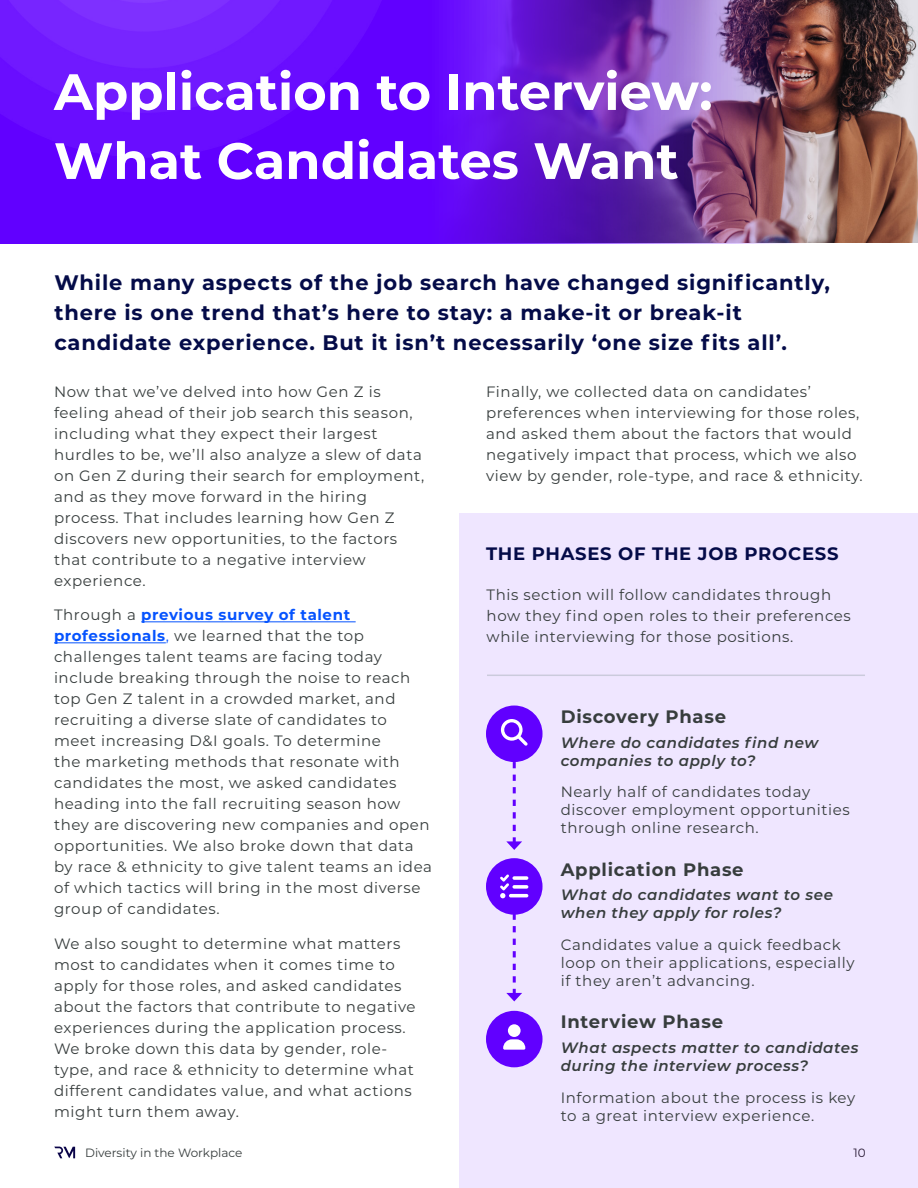
<style>
.page{position:relative;width:918px;height:1188px;background:#fff}
.page>*{position:absolute;margin:0;border:0;box-sizing:border-box;transform-origin:0 0}
.t1{font:700 51px/69px "Montserrat";color:#fff}
.Body_Headings{font:700 21px/30px "Montserrat";letter-spacing:.04em;color:#040b48}
.Box_Text_-_14pt{font:700 18px "Montserrat";letter-spacing:.04em;color:#373d3d}
.Body_Headings-2{font:700 18px "Montserrat";letter-spacing:.04em;color:#040b48}
.Body{font:15px/21px "Montserrat";letter-spacing:.04em;color:#373d3d}
.Box_Text_-_14pt-2{font:15px/18px "Montserrat";letter-spacing:.04em;color:#373d3d}
.Box_Text_-_14pt-3{font:italic 600 15px/18px "Montserrat";letter-spacing:.04em;color:#373d3d}
.t2{font:12px "Montserrat";color:#373d3d}
.t3{font:12px "Montserrat";color:#231f20}
.s1{font-weight:700;color:#0553fe}
.s2{color:#0553fe}
</style>
<div class="page">
<svg style="left:54px;top:1147px;width:21px;height:11px"></svg>
<div style="left:459px;top:513px;width:459px;height:675px;background:#efe6ff"></div>
<img style="left:0;top:0;width:918px;height:243px">
<hr style="left:487px;top:675px;width:378px;height:1px;background:#c0c2d1">
<div style="left:486px;top:706px;width:57px;height:56px;background:#6100ff;border-radius:50%"></div>
<div style="left:486px;top:858px;width:57px;height:57px;background:#6100ff;border-radius:50%"></div>
<img style="left:0;top:0;width:402px;height:157px">
<div style="left:486px;top:1011px;width:57px;height:56px;background:#6100ff;border-radius:50%"></div>
<svg style="left:503px;top:1024px;width:22px;height:26px"></svg>
<svg style="left:500px;top:875px;width:28px;height:23px"></svg>
<svg style="left:501px;top:719px;width:27px;height:27px"></svg>
<svg style="left:506px;top:762px;width:16px;height:88px"></svg>
<svg style="left:506px;top:914px;width:16px;height:87px"></svg>
<hr style="left:141px;top:621px;width:215px;height:1px;background:#0553fe">
<hr style="left:54px;top:642px;width:112px;height:1px;background:#0553fe">
<h1 class="t1" style="left:54px;top:55px;width:660px">Application to Interview:<br>What Candidates Want</h1>
<p class="Body_Headings" style="left:54px;top:267px;width:777px">While many aspects of the job search have changed significantly, there is one trend that’s here to stay: a make-it or break-it candidate experience. But it isn’t necessarily ‘one size fits all’.</p>
<p class="Body" style="left:54px;top:380px;width:372px">Now that we’ve delved into how Gen Z is feeling ahead of their job search this season, including what they expect their largest hurdles to be, we’ll also analyze a slew of data on Gen Z during their search for employment, and as they move forward in the hiring process. That includes learning how Gen Z discovers new opportunities, to the factors that contribute to a negative interview experience.</p>
<p class="Body" style="left:54px;top:604px;width:380px">Through a <span class="s1">previous survey of talent professionals</span><span class="s2">,</span> we learned that the top challenges talent teams are facing today include breaking through the noise to reach top Gen Z talent in a crowded market, and recruiting a diverse slate of candidates to meet increasing D&amp;I goals. To determine<br>the marketing methods that resonate with candidates the most, we asked candidates heading into the fall recruiting season how they are discovering new companies and open opportunities. We also broke down that data by race &amp; ethnicity to give talent teams an idea of which tactics will bring in the most diverse group of candidates.</p>
<p class="Body" style="left:54px;top:932px;width:363px">We also sought to determine what matters most to candidates when it comes time to apply for those roles, and asked candidates about the factors that contribute to negative experiences during the application process.<br>We broke down this data by gender, role&shy;type, and race &amp; ethnicity to determine what different candidates value, and what actions might turn them away.</p>
<p class="Body" style="left:486px;top:380px;width:378px">Finally, we collected data on candidates’ preferences when interviewing for those roles, and asked them about the factors that would negatively impact that process, which we also view by gender, role-type, and race &amp; ethnicity.</p>
<p class="Body_Headings-2" style="left:486px;top:541px;width:354px">THE PHASES OF THE JOB PROCESS</p>
<p class="Body" style="left:487px;top:584px;width:366px">This section will follow candidates through how they find open roles to their preferences while interviewing for those positions.</p>
<p class="Box_Text_-_14pt" style="left:561px;top:704px;width:167px">Discovery Phase</p>
<p class="Box_Text_-_14pt-3" style="left:561px;top:733px;width:259px">Where do candidates find new companies to apply to?</p>
<p class="Box_Text_-_14pt-2" style="left:561px;top:782px;width:291px">Nearly half of candidates today discover employment opportunities through online research.</p>
<p class="Box_Text_-_14pt" style="left:561px;top:856px;width:184px">Application Phase</p>
<p class="Box_Text_-_14pt-3" style="left:561px;top:885px;width:274px">What do candidates want to see when they apply for roles?</p>
<p class="Box_Text_-_14pt-2" style="left:561px;top:935px;width:295px">Candidates value a quick feedback loop on their applications, especially if they aren’t advancing.</p>
<p class="Box_Text_-_14pt" style="left:561px;top:1009px;width:164px">Interview Phase</p>
<p class="Box_Text_-_14pt-3" style="left:561px;top:1038px;width:299px">What aspects matter to candidates during the interview process?</p>
<p class="Box_Text_-_14pt-2" style="left:561px;top:1088px;width:296px">Information about the process is key to a great interview experience.</p>
<p class="t2" style="left:85px;top:1145px;width:159px">Diversity in the Workplace</p>
<p class="t3" style="left:853px;top:1145px;width:14px">10</p>
</div>
